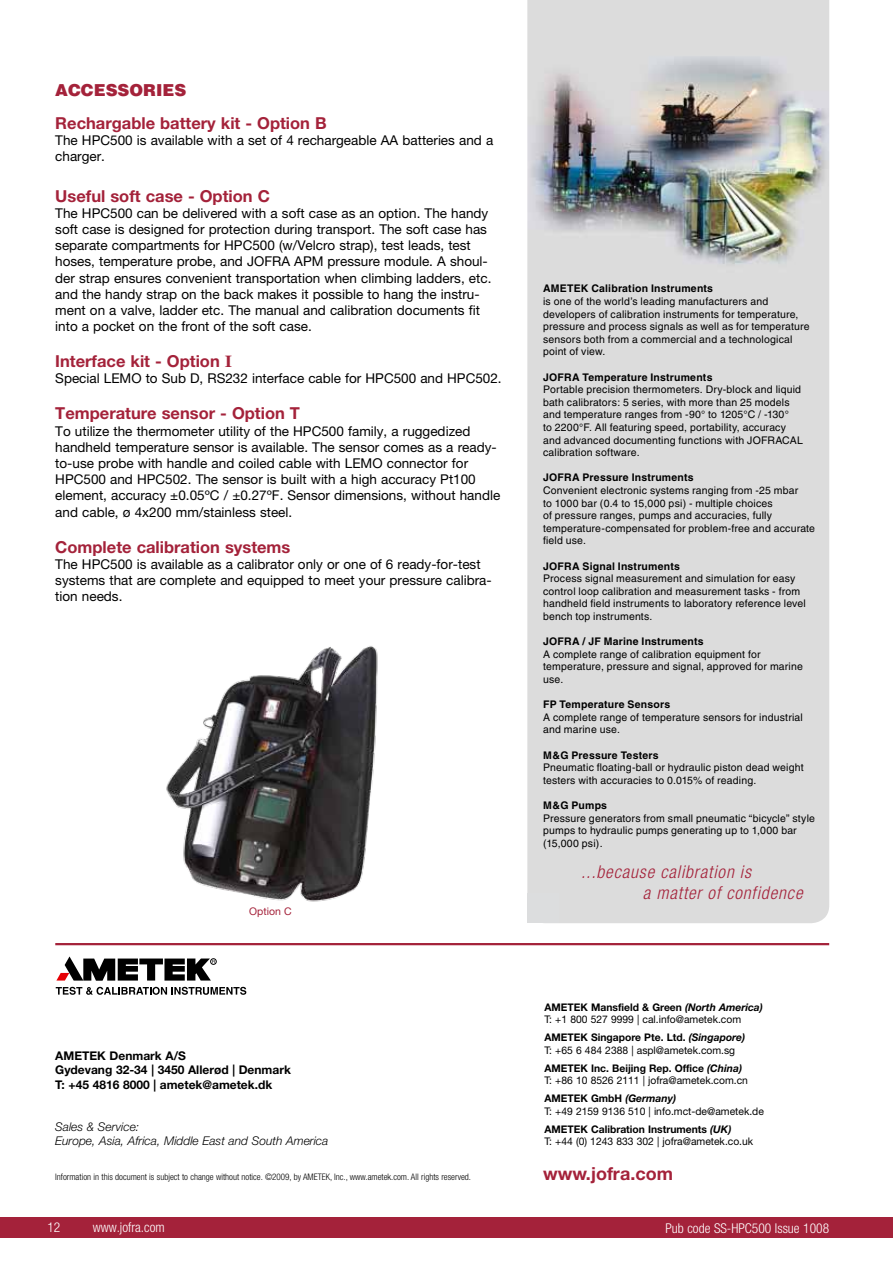
<style>
.page{position:relative;width:893px;height:1263px;background:#fff}
.page>*{position:absolute;margin:0;border:0;box-sizing:border-box;transform-origin:0 0}
.t1{font:700 18px "Helvetica Neue";color:#a4223a}
.t2{font:italic 300 condensed 17.7px/21.3px "Helvetica Neue";letter-spacing:.05em;color:#a4223a}
.t3{font:700 16.5px "Helvetica Neue";color:#a4223a}
.t4{font:900 16.5px "Helvetica";color:#a4223a}
.t5{font:13.5px/16.2px "Helvetica Neue";color:#000}
.t6{font:300 condensed 13.5px "Helvetica Neue";color:#fff}
.t7{font:700 12px/14.4px "Helvetica Neue";color:#000}
.t8{font:italic 300 12px/14.4px "Helvetica Neue";color:#000}
.t9{font:10.5px/12.6px "Helvetica";letter-spacing:.015em;color:#000}
.t10{font:10.5px/12.6px "Helvetica Neue";color:#000}
.t11{font:700 10.5px "Helvetica";letter-spacing:.02em;color:#000}
.t12{font:10.5px "Helvetica Neue";color:#a4223a}
.t13{font:300 condensed 9px "Helvetica Neue";color:#000}
.s1{font-family:"Georgia"}
.s2{font-weight:700}
.s3{font-weight:700;font-style:italic}
</style>
<div class="page">
<div style="left:0;top:1217px;width:893px;height:21px;background:#a4223a"></div>
<hr style="left:55px;top:943px;width:774px;height:2px;background:#a4223a">
<svg style="left:56px;top:987px;width:190px;height:8px"></svg>
<div style="left:210px;top:958px;width:7px;height:7px;border:1px solid #000;border-radius:50%"></div>
<svg style="left:56px;top:956px;width:159px;height:25px"></svg>
<img style="left:527px;top:0;width:302px;height:923px">
<div style="left:527px;top:893px;width:32px;height:30px;background:#dcddde"></div>
<img style="left:166px;top:646px;width:212px;height:256px">
<h3 class="t4" style="left:55px;top:80px;width:133px">ACCESSORIES</h3>
<h3 class="t3" style="left:55px;top:113px;width:273px">Rechargable battery kit - Option B</h3>
<p class="t5" style="left:55px;top:132px;width:439px">The HPC500 is available with a set of 4 rechargeable AA batteries and a charger.</p>
<h3 class="t3" style="left:55px;top:185px;width:216px">Useful soft case - Option C</h3>
<p class="t5" style="left:55px;top:205px;width:438px">The HPC500 can be delivered with a soft case as an option. The handy soft case is designed for protection during transport. The soft case has separate compartments for HPC500 (w/Velcro strap), test leads, test hoses, temperature probe, and JOFRA APM pressure module. A shoul&shy;der strap ensures convenient transportation when climbing ladders, etc. and the handy strap on the back makes it possible to hang the instru&shy;ment on a valve, ladder etc. The manual and calibration documents fit into a pocket on the front of the soft case.</p>
<h3 class="t3" style="left:55px;top:351px;width:178px">Interface kit - Option <span class="s1">I</span></h3>
<p class="t5" style="left:55px;top:370px;width:448px">Special LEMO to Sub D, RS232 interface cable for HPC500 and HPC502.</p>
<h3 class="t3" style="left:55px;top:403px;width:246px">Temperature sensor - Option T</h3>
<p class="t5" style="left:55px;top:423px;width:446px">To utilize the thermometer utility of the HPC500 family, a ruggedized handheld temperature sensor is available. The sensor comes as a ready&shy;to-use probe with handle and coiled cable with LEMO connector for HPC500 and HPC502. The sensor is built with a high accuracy Pt100 element, accuracy ±0.05ºC / ±0.27ºF. Sensor dimensions, without handle and cable, ø 4x200 mm/stainless steel.</p>
<h3 class="t3" style="left:55px;top:536px;width:237px">Complete calibration systems</h3>
<p class="t5" style="left:55px;top:556px;width:438px">The HPC500 is available as a calibrator only or one of 6 ready-for-test systems that are complete and equipped to meet your pressure calibra&shy;tion needs.</p>
<p class="t12" style="left:249px;top:905px;width:44px">Option C</p>
<p class="t11" style="left:543px;top:282px;width:172px">AMETEK Calibration Instruments</p>
<p class="t9" style="left:543px;top:295px;width:268px">is one of the world’s leading manufacturers and developers of calibration instruments for temperature, pressure and process signals as well as for temperature sensors both from a commercial and a technological point of view.</p>
<p class="t11" style="left:543px;top:370px;width:171px">JOFRA Temperature Instruments</p>
<p class="t9" style="left:543px;top:383px;width:261px">Portable precision thermometers. Dry-block and liquid bath calibrators: 5 series, with more than 25 models and temperature ranges from -90° to 1205°C / -130°<br>to 2200°F. All featuring speed, portability, accuracy and advanced documenting functions with JOFRACAL calibration software.</p>
<p class="t11" style="left:543px;top:471px;width:152px">JOFRA Pressure Instruments</p>
<p class="t9" style="left:543px;top:484px;width:274px">Convenient electronic systems ranging from -25 mbar<br>to 1000 bar (0.4 to 15,000 psi) - multiple choices<br>of pressure ranges, pumps and accuracies, fully temperature-compensated for problem-free and accurate field use.</p>
<p class="t11" style="left:543px;top:559px;width:138px">JOFRA Signal Instruments</p>
<p class="t9" style="left:543px;top:572px;width:264px">Process signal measurement and simulation for easy control loop calibration and measurement tasks - from handheld field instruments to laboratory reference level bench top instruments.</p>
<p class="t11" style="left:543px;top:635px;width:162px">JOFRA / JF Marine Instruments</p>
<p class="t9" style="left:543px;top:648px;width:261px">A complete range of calibration equipment for temperature, pressure and signal, approved for marine use.</p>
<p class="t11" style="left:543px;top:698px;width:129px">FP Temperature Sensors</p>
<p class="t9" style="left:543px;top:711px;width:261px">A complete range of temperature sensors for industrial and marine use.</p>
<p class="t11" style="left:543px;top:748px;width:117px">M&amp;G Pressure Testers</p>
<p class="t9" style="left:543px;top:761px;width:262px">Pneumatic floating-ball or hydraulic piston dead weight testers with accuracies to 0.015% of reading.</p>
<p class="t11" style="left:543px;top:799px;width:66px">M&amp;G Pumps</p>
<p class="t9" style="left:543px;top:812px;width:273px">Pressure generators from small pneumatic “bicycle” style pumps to hydraulic pumps generating up to 1,000 bar (15,000 psi).</p>
<h2 class="t2" style="left:643px;top:861px;width:161px;text-indent:-62px">...because calibration is<br>a matter of confidence</h2>
<p class="t10" style="left:544px;top:1000px;width:220px"><span class="s2">AMETEK Mansfield &amp; Green</span> <span class="s3">(North America)<br></span>T: +1 800 527 9999 | cal.info@ametek.com</p>
<p class="t10" style="left:544px;top:1031px;width:202px"><span class="s2">AMETEK Singapore Pte. Ltd.</span> <span class="s3">(Singapore)<br></span>T: +65 6 484 2388 | aspl@ametek.com.sg</p>
<p class="t10" style="left:544px;top:1061px;width:205px"><span class="s2">AMETEK Inc. Beijing Rep. Office</span> <span class="s3">(China)<br></span>T: +86 10 8526 2111 | jofra@ametek.com.cn</p>
<p class="t10" style="left:544px;top:1092px;width:221px"><span class="s2">AMETEK GmbH</span> <span class="s3">(Germany)<br></span>T: +49 2159 9136 510 | info.mct-de@ametek.de</p>
<p class="t10" style="left:544px;top:1122px;width:210px"><span class="s2">AMETEK Calibration Instruments</span> <span class="s3">(UK)<br></span>T: +44 (0) 1243 833 302 | jofra@ametek.co.uk</p>
<p class="t7" style="left:55px;top:1048px;width:237px">AMETEK Denmark A/S<br>Gydevang 32-34 | 3450 Allerød | Denmark<br>T: +45 4816 8000 | ametek@ametek.dk</p>
<p class="t8" style="left:55px;top:1119px;width:275px">Sales &amp; Service:<br>Europe, Asia, Africa, Middle East and South America</p>
<p class="t13" style="left:55px;top:1171px;width:417px">Information in this document is subject to change without notice. ©2009, by AMETEK, Inc., www.ametek.com. All rights reserved.</p>
<h1 class="t1" style="left:543px;top:1162px;width:131px">www.jofra.com</h1>
<p class="t6" style="left:665px;top:1220px;width:165px">Pub code SS-HPC500 Issue 1008</p>
<p class="t6" style="left:47px;top:1219px;width:14px">12</p>
<p class="t6" style="left:93px;top:1219px;width:73px">www.jofra.com</p>
</div>
